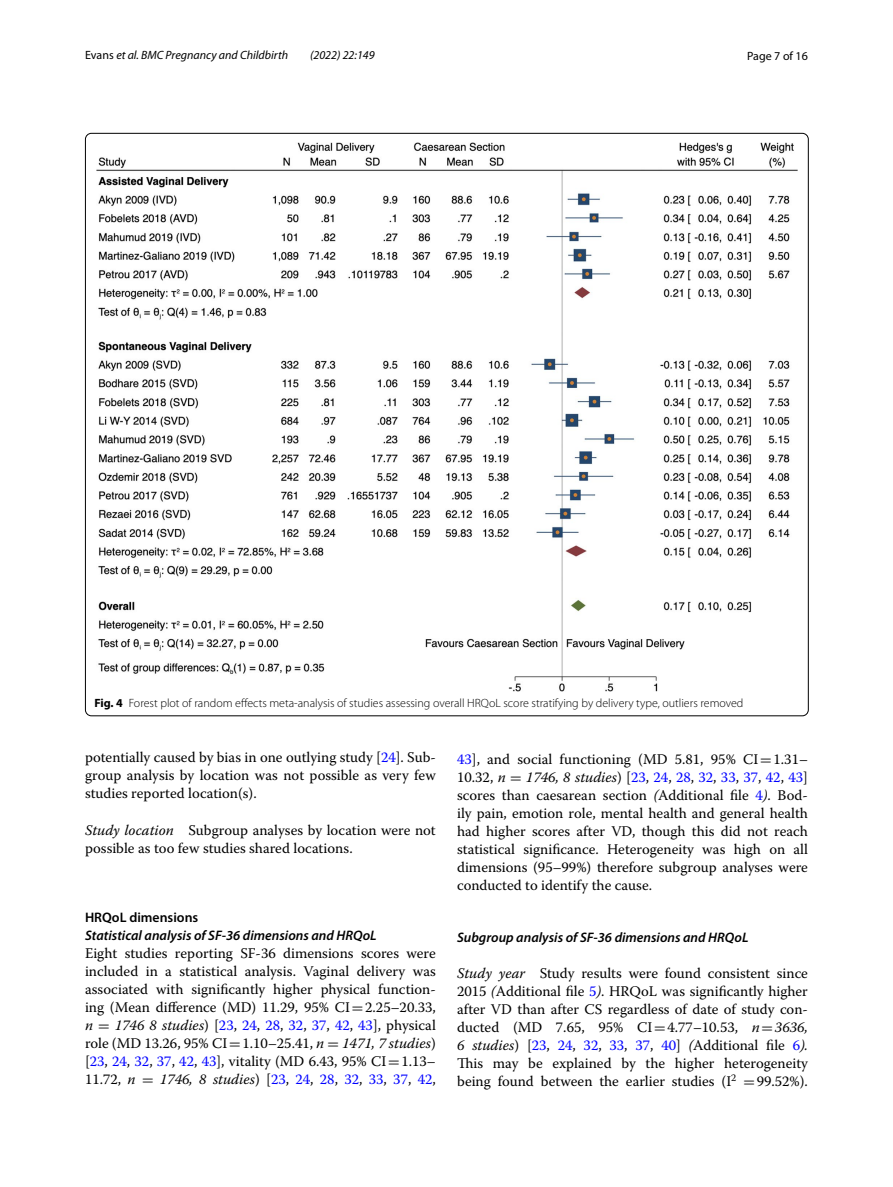
<style>
.page{position:relative;width:893px;height:1187px;background:#fff}
.page>*{position:absolute;margin:0;border:0;box-sizing:border-box;transform-origin:0 0}
.t1{font:14.7px/18px "Warnock Pro";color:#000;text-align:justify}
.t2{font:italic 600 13.8px "Myriad Pro";color:#000}
.t3{font:600 13.8px "Myriad Pro";color:#000}
.t4{font:300 12px "Myriad Pro";color:#000}
.t5{font:italic 12px "Myriad Pro";color:#000}
.t6{font:12px "Myriad Pro";color:#000}
.s1{font-style:normal}
.s2{font-weight:700}
.s3{color:#00f}
.s4{font-style:italic}
.s5{font-family:"MTSY"}
</style>
<div class="page">
<img style="left:97px;top:142px;width:700px;height:549px">
<p class="t5" style="left:85px;top:48px;width:205px"><span class="s1">Evans</span> et al. BMC Pregnancy and Childbirth</p>
<p class="t5" style="left:310px;top:48px;width:66px">(2022) 22:149</p>
<p class="t6" style="left:747px;top:48px;width:62px">Page 7 of 16</p>
<p class="t4" style="left:94px;top:696px;width:651px"><span class="s2">Fig. 4</span> Forest plot of random effects meta-analysis of studies assessing overall HRQoL score stratifying by delivery type, outliers removed</p>
<p class="t1" style="left:85px;top:747px;width:352px">potentially caused by bias in one outlying study [<span class="s3">24</span>]. Sub&shy;group analysis by location was not possible as very few studies reported location(s).</p>
<p class="t1" style="left:85px;top:820px;width:352px"><span class="s4">Study location</span> Subgroup analyses by location were not possible as too few studies shared locations.</p>
<p class="t3" style="left:85px;top:908px;width:115px">HRQoL dimensions</p>
<p class="t2" style="left:85px;top:926px;width:293px">Statistical analysis of SF‑36 dimensions and HRQoL</p>
<p class="t1" style="left:85px;top:944px;width:352px">Eight studies reporting SF-36 dimensions scores were included in a statistical analysis. Vaginal delivery was associated with significantly higher physical function&shy;ing (Mean difference (MD) 11.29, 95% CI<span class="s5">=</span>2.25–20.33, <span class="s4">n</span> <span class="s5">=</span> <span class="s4">1746 8 studies</span>) [<span class="s3">23</span>, <span class="s3">24</span>, <span class="s3">28</span>, <span class="s3">32</span>, <span class="s3">37</span>, <span class="s3">42</span>, <span class="s3">43</span>], physical role (MD 13.26, 95% CI<span class="s5">=</span>1.10–25.41, <span class="s4">n</span> <span class="s5">=</span> <span class="s4">1471, 7 studies</span>) [<span class="s3">23</span>, <span class="s3">24</span>, <span class="s3">32</span>, <span class="s3">37</span>, <span class="s3">42</span>, <span class="s3">43</span>], vitality (MD 6.43, 95% CI<span class="s5">=</span>1.13– 11.72, <span class="s4">n</span> <span class="s5">=</span> <span class="s4">1746, 8 studies</span>) [<span class="s3">23</span>, <span class="s3">24</span>, <span class="s3">28</span>, <span class="s3">32</span>, <span class="s3">33</span>, <span class="s3">37</span>, <span class="s3">42</span>,</p>
<p class="t1" style="left:457px;top:749px;width:352px"><span class="s3">43</span>], and social functioning (MD 5.81, 95% CI<span class="s5">=</span>1.31– 10.32, <span class="s4">n</span> <span class="s5">=</span> <span class="s4">1746, 8 studies</span>) [<span class="s3">23</span>, <span class="s3">24</span>, <span class="s3">28</span>, <span class="s3">32</span>, <span class="s3">33</span>, <span class="s3">37</span>, <span class="s3">42</span>, <span class="s3">43</span>] scores than caesarean section <span class="s4">(</span>Additional file <span class="s3">4</span><span class="s4">)</span>. Bod&shy;ily pain, emotion role, mental health and general health had higher scores after VD, though this did not reach statistical significance. Heterogeneity was high on all dimensions (95–99%) therefore subgroup analyses were conducted to identify the cause.</p>
<p class="t2" style="left:457px;top:928px;width:293px">Subgroup analysis of SF‑36 dimensions and HRQoL</p>
<p class="t1" style="left:457px;top:964px;width:352px"><span class="s4">Study year</span> Study results were found consistent since 2015 <span class="s4">(</span>Additional file <span class="s3">5</span><span class="s4">)</span>. HRQoL was significantly higher after VD than after CS regardless of date of study con&shy;ducted (MD 7.65, 95% CI<span class="s5">=</span>4.77–10.53, <span class="s4">n</span><span class="s5">=</span><span class="s4">3636, 6 studies</span>) [<span class="s3">23</span>, <span class="s3">24</span>, <span class="s3">32</span>, <span class="s3">33</span>, <span class="s3">37</span>, <span class="s3">40</span>] <span class="s4">(</span>Additional file <span class="s3">6</span><span class="s4">).<br></span>This may be explained by the higher heterogeneity being found between the earlier studies (I<sup>2</sup> <span class="s5">=</span>99.52%).</p>
</div>
